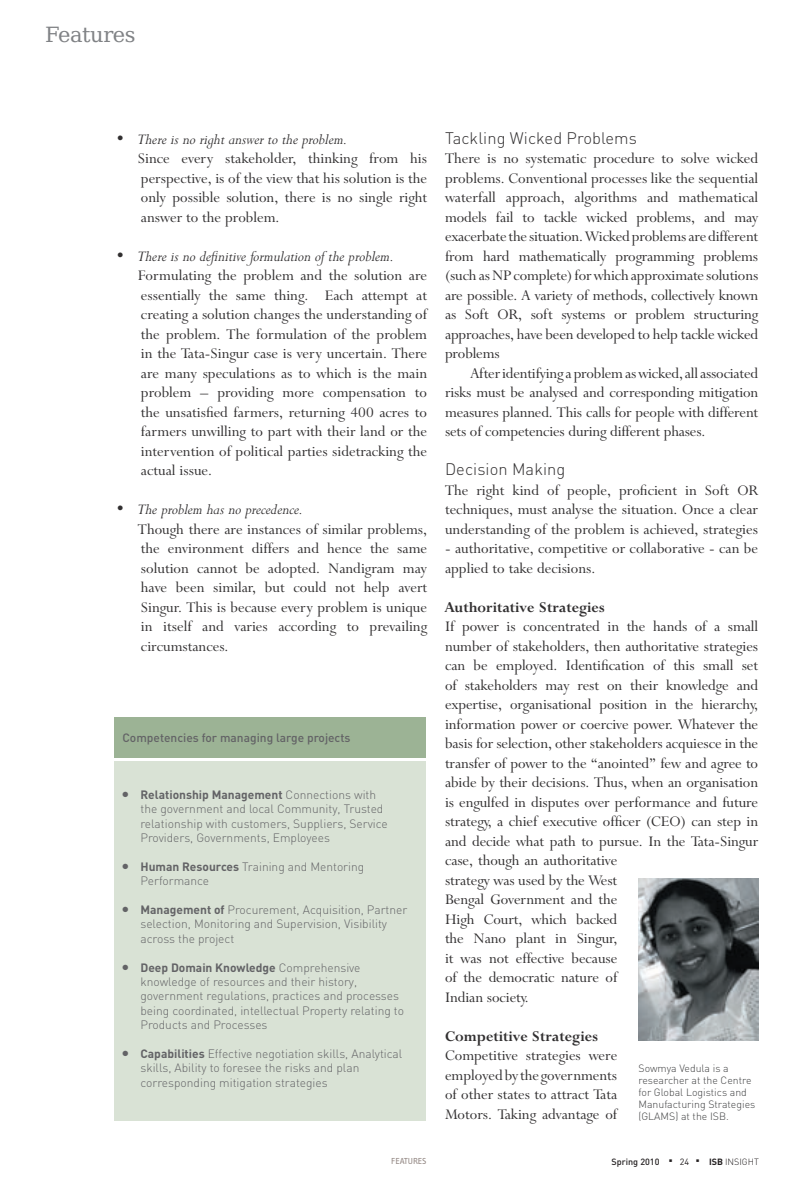
<style>
.page{position:relative;width:810px;height:1188px;background:#fff}
.page>*{position:absolute;margin:0;border:0;box-sizing:border-box;transform-origin:0 0}
.t1{font:21px "Bitstream Vera Serif";letter-spacing:-.02em;color:#808285}
.t2{font:16.5px/19.5px "Lapidary 333 BT";letter-spacing:.005em;color:#312f30}
.t3{font:700 16.5px "Lapidary 333 BT";letter-spacing:.005em;color:#312f30}
.t4{font:300 16.5px "DIN";letter-spacing:.005em;color:#312f30}
.t5{font:300 12px/14.4px "DIN";color:#636366}
.t6{font:500 12px "DIN";color:#636366}
.t7{font:300 10.5px/12px "DIN";color:#404142}
.t8{font:500 9px "DIN";color:#231f20}
.t9{font:300 9px "DIN";color:#231f20}
.t10{font:9px "Info Text";color:#8f837f}
.t11{font:9px "DIN";color:#231f20}
.s1{font-style:italic}
.s2{font-weight:700}
</style>
<div class="page">
<img style="left:639px;top:879px;width:119px;height:162px">
<div style="left:114px;top:717px;width:312px;height:41px;background:#9cb395"></div>
<div style="left:114px;top:762px;width:311px;height:359px;background:#d9e2d5"></div>
<p class="t1" style="left:45px;top:26px;width:92px">Features</p>
<p class="t2" style="left:138px;top:131px;width:291px;text-indent:-23px">• <span class="s1">There is no right answer to the problem.<br></span>Since every stakeholder, thinking from his perspective, is of the view that his solution is the only possible solution, there is no single right answer to the problem.</p>
<p class="t2" style="left:138px;top:248px;width:291px;text-indent:-23px">• <span class="s1">There is no definitive formulation of the problem.<br></span>Formulating the problem and the solution are essentially the same thing. Each attempt at creating a solution changes the understanding of the problem. The formulation of the problem in the Tata-Singur case is very uncertain. There are many speculations as to which is the main problem – providing more compensation to the unsatisfied farmers, returning 400 acres to farmers unwilling to part with their land or the intervention of political parties sidetracking the actual issue.</p>
<p class="t2" style="left:138px;top:501px;width:291px;text-indent:-23px">• <span class="s1">The problem has no precedence.<br></span>Though there are instances of similar problems, the environment differs and hence the same solution cannot be adopted. Nandigram may have been similar, but could not help avert Singur. This is because every problem is unique in itself and varies according to prevailing circumstances.</p>
<p class="t6" style="left:122px;top:733px;width:230px">Competencies for managing large projects</p>
<p class="t5" style="left:140px;top:789px;width:249px;text-indent:-18px">● <span class="s2">Relationship Management</span> Connections with the government and local Community, Trusted relationship with customers, Suppliers, Service Providers, Governments, Employees</p>
<p class="t5" style="left:140px;top:861px;width:225px;text-indent:-18px">● <span class="s2">Human Resources</span> Training and Mentoring<br>Performance</p>
<p class="t5" style="left:140px;top:904px;width:268px;text-indent:-18px">● <span class="s2">Management of</span> Procurement, Acquisition, Partner selection, Monitoring and Supervision, Visibility across the project</p>
<p class="t5" style="left:140px;top:961px;width:265px;text-indent:-18px">● <span class="s2">Deep Domain Knowledge</span> Comprehensive knowledge of resources and their history, government regulations, practices and processes being coordinated, intellectual Property relating to Products and Processes</p>
<p class="t5" style="left:140px;top:1048px;width:263px;text-indent:-18px">● <span class="s2">Capabilities</span> Effective negotiation skills, Analytical skills, Ability to foresee the risks and plan corresponding mitigation strategies</p>
<p class="t4" style="left:445px;top:132px;width:193px">Tackling Wicked Problems</p>
<p class="t2" style="left:445px;top:150px;width:315px;text-align:justify">There is no systematic procedure to solve wicked problems. Conventional processes like the sequential waterfall approach, algorithms and mathematical models fail to tackle wicked problems, and may exacerbate the situation. Wicked problems are different from hard mathematically programming problems (such as NP complete) for which approximate solutions are possible. A variety of methods, collectively known as Soft OR, soft systems or problem structuring approaches, have been developed to help tackle wicked problems</p>
<p class="t2" style="left:445px;top:365px;width:315px;text-align:justify;text-indent:26px">After identifying a problem as wicked, all associated risks must be analysed and corresponding mitigation measures planned. This calls for people with different sets of competencies during different phases.</p>
<p class="t4" style="left:445px;top:463px;width:122px">Decision Making</p>
<p class="t2" style="left:445px;top:482px;width:314px;text-align:justify">The right kind of people, proficient in Soft OR techniques, must analyse the situation. Once a clear understanding of the problem is achieved, strategies</p>
<p class="t2" style="left:445px;top:540px;width:314px">- authoritative, competitive or collaborative - can be applied to take decisions.</p>
<p class="t3" style="left:445px;top:602px;width:161px">Authoritative Strategies</p>
<p class="t2" style="left:445px;top:618px;width:315px">If power is concentrated in the hands of a small number of stakeholders, then authoritative strategies can be employed. Identification of this small set of stakeholders may rest on their knowledge and expertise, organisational position in the hierarchy, information power or coercive power. Whatever the basis for selection, other stakeholders acquiesce in the transfer of power to the “anointed” few and agree to abide by their decisions. Thus, when an organisation is engulfed in disputes over performance and future strategy, a chief executive officer (CEO) can step in and decide what path to pursue. In the Tata-Singur case, though an authoritative<br>strategy was used by the West<br>Bengal Government and the<br>High Court, which backed<br>the Nano plant in Singur,<br>it was not effective because<br>of the democratic nature of<br>Indian society.</p>
<p class="t3" style="left:445px;top:1031px;width:155px">Competitive Strategies</p>
<p class="t2" style="left:445px;top:1047px;width:174px;text-align:justify">Competitive strategies were employed by the governments of other states to attract Tata Motors. Taking advantage of</p>
<p class="t7" style="left:639px;top:1064px;width:118px">Sowmya Vedula is a researcher at the Centre for Global Logistics and<br>Manufacturing Strategies (GLAMS) at the ISB.</p>
<p class="t10" style="left:391px;top:1158px;width:37px">FEATURES</p>
<p class="t8" style="left:612px;top:1158px;width:50px">Spring 2010</p>
<p class="t11" style="left:680px;top:1158px;width:11px">24</p>
<p class="t9" style="left:709px;top:1158px;width:51px"><span class="s2">ISB</span> INSIGHT</p>
</div>
